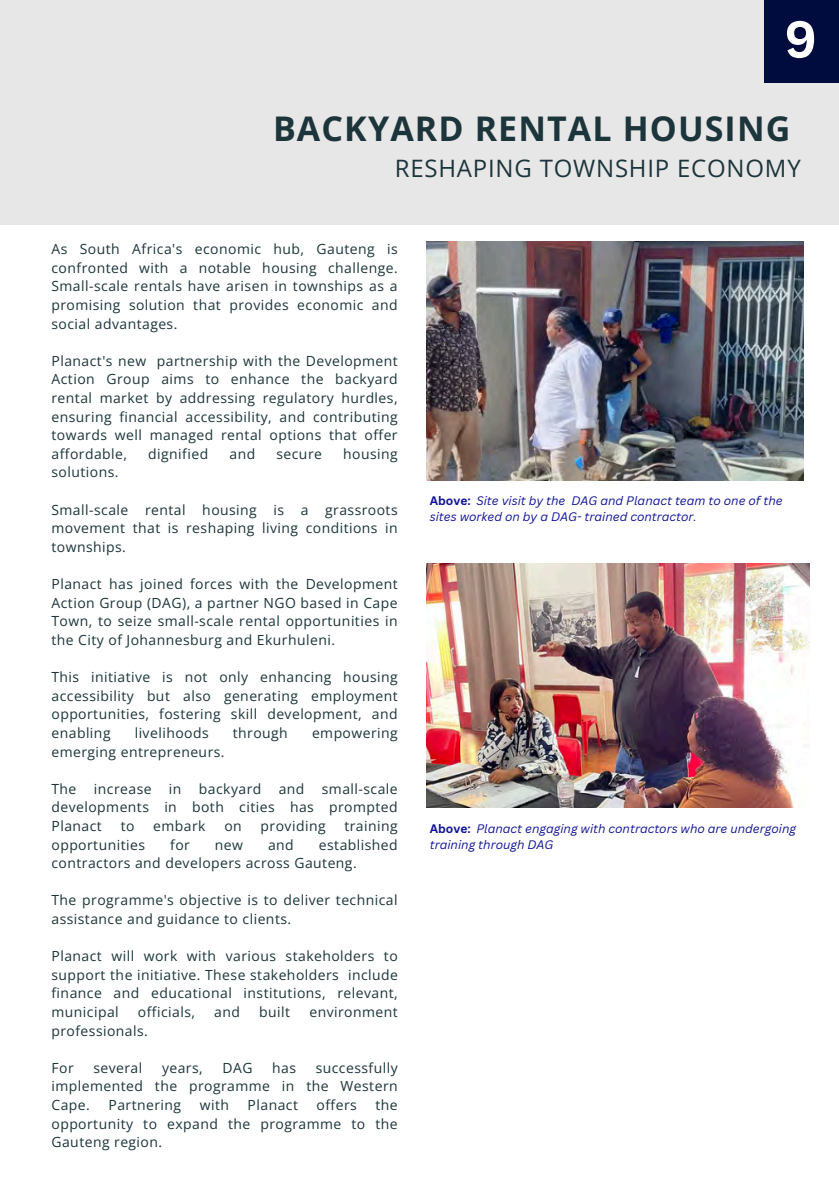
<style>
.page{position:relative;width:839px;height:1191px;background:#fff}
.page>*{position:absolute;margin:0;border:0;box-sizing:border-box;transform-origin:0 0}
.t1{font:700 50.8px "Canva Sans";color:#fff}
.t2{font:700 34px "Open Sans";letter-spacing:.035em;color:#1c353b}
.t3{font:24px "Open Sans";letter-spacing:.035em;color:#1c353b}
.t4{font:14px/18.6px "Open Sans";letter-spacing:.035em;color:#1c353b;text-align:justify}
.t5{font:italic 12px/16px "Canva Sans";color:#0f1394}
.s1{font-weight:700;font-style:normal}
</style>
<div class="page">
<div style="left:0;top:0;width:838px;height:224px;background:#e8e7e8"></div>
<div style="left:764px;top:0;width:74px;height:83px;background:#000b3e"></div>
<img style="left:427px;top:242px;width:376px;height:238px">
<img style="left:427px;top:563px;width:382px;height:245px">
<h2 class="t1" style="left:784px;top:3px;width:34px">9</h2>
<p class="t2" style="left:273px;top:105px;width:519px">BACKYARD RENTAL HOUSING</p>
<p class="t3" style="left:395px;top:151px;width:407px">RESHAPING TOWNSHIP ECONOMY</p>
<h2 class="t4" style="left:51px;top:239px;width:348px">As South Africa's economic hub, Gauteng is confronted with a notable housing challenge.<br>Small-scale rentals have arisen in townships as a promising solution that provides economic and social advantages.</h2>
<h2 class="t4" style="left:51px;top:351px;width:348px">Planact's new partnership with the Development Action Group aims to enhance the backyard rental market by addressing regulatory hurdles, ensuring financial accessibility, and contributing towards well managed rental options that offer affordable,</h2>
<h2 class="t4" style="left:148px;top:444px;width:61px">dignified</h2>
<h2 class="t4" style="left:229px;top:444px;width:27px">and</h2>
<h2 class="t4" style="left:276px;top:444px;width:47px">secure</h2>
<h2 class="t4" style="left:343px;top:444px;width:56px">housing</h2>
<h2 class="t4" style="left:51px;top:463px;width:68px">solutions.</h2>
<h2 class="t4" style="left:51px;top:500px;width:348px">Small-scale rental housing is a grassroots movement that is reshaping living conditions in townships.</h2>
<h2 class="t4" style="left:51px;top:574px;width:348px">Planact has joined forces with the Development Action Group (DAG), a partner NGO based in Cape Town, to seize small-scale rental opportunities in the City of Johannesburg and Ekurhuleni.</h2>
<h2 class="t4" style="left:51px;top:667px;width:348px">This initiative is not only enhancing housing accessibility but also generating employment opportunities, fostering skill development, and enabling</h2>
<h2 class="t4" style="left:135px;top:723px;width:75px">livelihoods</h2>
<h2 class="t4" style="left:233px;top:723px;width:57px">through</h2>
<h2 class="t4" style="left:312px;top:723px;width:87px">empowering</h2>
<h2 class="t4" style="left:51px;top:742px;width:174px">emerging entrepreneurs.</h2>
<h2 class="t4" style="left:51px;top:779px;width:348px">The increase in backyard and small-scale developments in both cities has prompted Planact</h2>
<h2 class="t4" style="left:121px;top:816px;width:15px">to</h2>
<h2 class="t4" style="left:153px;top:816px;width:54px">embark</h2>
<h2 class="t4" style="left:224px;top:816px;width:19px">on</h2>
<h2 class="t4" style="left:260px;top:816px;width:66px">providing</h2>
<h2 class="t4" style="left:344px;top:816px;width:55px">training</h2>
<h2 class="t4" style="left:51px;top:835px;width:95px">opportunities</h2>
<h2 class="t4" style="left:170px;top:835px;width:21px">for</h2>
<h2 class="t4" style="left:215px;top:835px;width:30px">new</h2>
<h2 class="t4" style="left:268px;top:835px;width:27px">and</h2>
<h2 class="t4" style="left:51px;top:835px;width:348px;text-indent:267px">established contractors and developers across Gauteng.</h2>
<h2 class="t4" style="left:51px;top:891px;width:347px">The programme's objective is to deliver technical assistance and guidance to clients.</h2>
<h2 class="t4" style="left:51px;top:947px;width:348px">Planact will work with various stakeholders to support the initiative. These stakeholders include finance and educational institutions, relevant, municipal</h2>
<h2 class="t4" style="left:138px;top:1002px;width:59px">officials,</h2>
<h2 class="t4" style="left:214px;top:1002px;width:27px">and</h2>
<h2 class="t4" style="left:259px;top:1002px;width:32px">built</h2>
<h2 class="t4" style="left:309px;top:1002px;width:90px">environment</h2>
<h2 class="t4" style="left:51px;top:1021px;width:98px">professionals.</h2>
<p class="t4" style="left:51px;top:1058px;width:24px">For</p>
<p class="t4" style="left:93px;top:1058px;width:50px">several</p>
<p class="t4" style="left:162px;top:1058px;width:42px">years,</p>
<p class="t4" style="left:222px;top:1058px;width:31px">DAG</p>
<p class="t4" style="left:272px;top:1058px;width:25px">has</p>
<p class="t4" style="left:51px;top:1058px;width:348px;text-indent:264px">successfully implemented the programme in the Western Cape.</p>
<p class="t4" style="left:108px;top:1095px;width:74px">Partnering</p>
<p class="t4" style="left:200px;top:1095px;width:31px">with</p>
<p class="t4" style="left:247px;top:1095px;width:52px">Planact</p>
<p class="t4" style="left:316px;top:1095px;width:42px">offers</p>
<p class="t4" style="left:51px;top:1095px;width:348px;text-indent:324px">the opportunity to expand the programme to the Gauteng region.</p>
<p class="t5" style="left:430px;top:493px;width:354px"><span class="s1">Above:</span> Site visit by the DAG and Planact team to one of the sites worked on by a DAG- trained contractor.</p>
<p class="t5" style="left:430px;top:821px;width:368px"><span class="s1">Above:</span> Planact engaging with contractors who are undergoing training through DAG</p>
</div>
